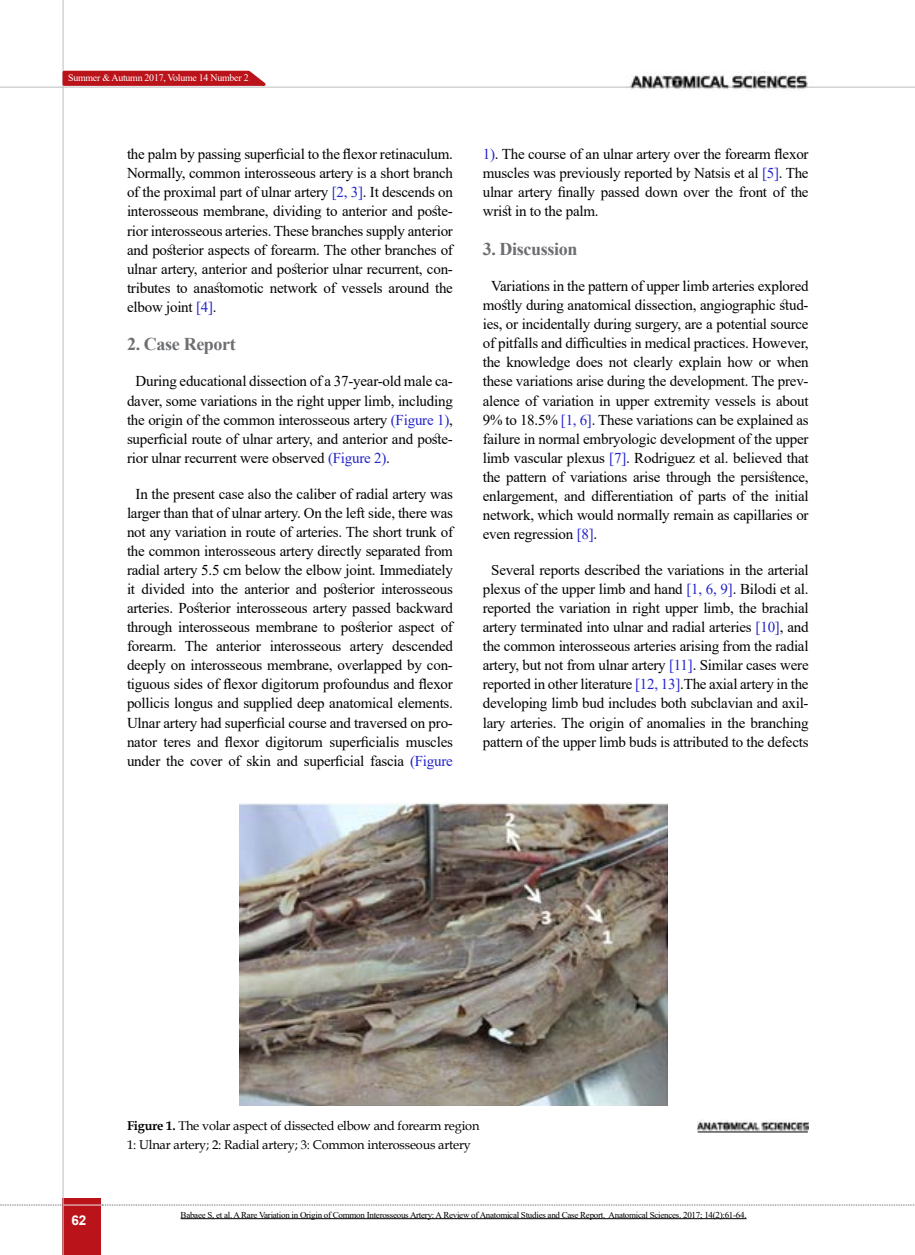
<style>
.page{position:relative;width:915px;height:1255px;background:#fff}
.page>*{position:absolute;margin:0;border:0;box-sizing:border-box;transform-origin:0 0}
.t1{font:700 18px "Times New Roman";letter-spacing:-.02em;color:#6d6e71}
.t2{font:15px/19px "Times New Roman";letter-spacing:-.015em;color:#000;text-align:justify}
.t3{font:700 13.5px "Arial";color:#fff}
.t4{font:12.75px/18.6px "Book Antiqua";letter-spacing:-.015em;color:#000}
.t5{font:10.05px "Times New Roman";letter-spacing:-.025em;color:#fff}
.t6{font:9px "Times New Roman";letter-spacing:-.03em;color:#000}
.s1{color:#22c}
.s2{font-weight:700}
</style>
<div class="page">
<div style="left:63px;top:1198px;width:38px;height:56px;background:#ba131a"></div>
<hr style="left:62px;top:0;width:2px;height:1254px;background:#c2c4c6">
<hr style="left:0;top:87px;width:914px;height:1px;background:#c2c4c6">
<hr style="left:63px;top:1204px;width:38px;height:1px;background:#ebebec">
<svg style="left:0;top:1204px;width:63px;height:1px"></svg>
<svg style="left:102px;top:1204px;width:813px;height:1px"></svg>
<svg style="left:61px;top:69px;width:212px;height:18px;background:#c7454b"></svg>
<img style="left:626px;top:72px;width:188px;height:18px">
<hr style="left:180px;top:1218px;width:566px;height:1px;background:#000">
<img style="left:239px;top:803px;width:428px;height:302px">
<img style="left:697px;top:1119px;width:111px;height:12px">
<hr style="left:697px;top:1131px;width:110px;height:1px;background:#000">
<p class="t5" style="left:68px;top:70px;width:182px">Summer &amp; Autumn 2017, Volume 14 Number 2</p>
<p class="t2" style="left:127px;top:144px;width:327px">the palm by passing superficial to the flexor retinaculum.<br>Normally, common interosseous artery is a short branch of the proximal part of ulnar artery <span class="s1">[2, 3]</span>. It descends on interosseous membrane, dividing to anterior and poste&shy;rior interosseous arteries. These branches supply anterior and posterior aspects of forearm. The other branches of ulnar artery, anterior and posterior ulnar recurrent, con&shy;tributes to anastomotic network of vessels around the elbow joint <span class="s1">[4]</span>.</p>
<p class="t1" style="left:127px;top:331px;width:110px">2. Case Report</p>
<p class="t2" style="left:127px;top:371px;width:327px;text-indent:9px">During educational dissection of a 37-year-old male ca&shy;daver, some variations in the right upper limb, including the origin of the common interosseous artery <span class="s1">(Figure 1)</span>, superficial route of ulnar artery, and anterior and poste&shy;rior ulnar recurrent were observed <span class="s1">(Figure 2)</span>.</p>
<p class="t2" style="left:127px;top:484px;width:327px;text-align:center">In the present case also the caliber of radial artery was larger than that of ulnar artery. On the left side, there was not any variation in route of arteries. The short trunk of the common interosseous artery directly separated from radial artery 5.5 cm below the elbow joint. Immediately it divided into the anterior and posterior interosseous arteries. Posterior interosseous artery passed backward through interosseous membrane to posterior aspect of forearm. The anterior interosseous artery descended deeply on interosseous membrane, overlapped by con&shy;tiguous sides of flexor digitorum profoundus and flexor pollicis longus and supplied deep anatomical elements.<br>Ulnar artery had superficial course and traversed on pro&shy;nator teres and flexor digitorum superficialis muscles under the cover of skin and superficial fascia <span class="s1">(Figure</span></p>
<p class="t2" style="left:482px;top:144px;width:327px"><span class="s1">1)</span>. The course of an ulnar artery over the forearm flexor muscles was previously reported by Natsis et al <span class="s1">[5]</span>. The ulnar artery finally passed down over the front of the wrist in to the palm.</p>
<p class="t1" style="left:482px;top:236px;width:96px">3. Discussion</p>
<p class="t2" style="left:482px;top:276px;width:327px;text-indent:9px">Variations in the pattern of upper limb arteries explored mostly during anatomical dissection, angiographic stud&shy;ies, or incidentally during surgery, are a potential source of pitfalls and difficulties in medical practices. However, the knowledge does not clearly explain how or when these variations arise during the development. The prev&shy;alence of variation in upper extremity vessels is about 9% to 18.5% <span class="s1">[1, 6]</span>. These variations can be explained as failure in normal embryologic development of the upper limb vascular plexus <span class="s1">[7]</span>. Rodriguez et al. believed that the pattern of variations arise through the persistence, enlargement, and differentiation of parts of the initial network, which would normally remain as capillaries or even regression <span class="s1">[8]</span>.</p>
<p class="t2" style="left:482px;top:560px;width:327px;text-align:center">Several reports described the variations in the arterial plexus of the upper limb and hand <span class="s1">[1, 6, 9]</span>. Bilodi et al. reported the variation in right upper limb, the brachial artery terminated into ulnar and radial arteries <span class="s1">[10]</span>, and the common interosseous arteries arising from the radial artery, but not from ulnar artery <span class="s1">[11]</span>. Similar cases were reported in other literature <span class="s1">[12, 13]</span>.The axial artery in the developing limb bud includes both subclavian and axil&shy;lary arteries. The origin of anomalies in the branching pattern of the upper limb buds is attributed to the defects</p>
<p class="t3" style="left:71px;top:1210px;width:17px">62</p>
<p class="t4" style="left:127px;top:1115px;width:354px"><span class="s2">Figure 1.</span> The volar aspect of dissected elbow and forearm region<br>1: Ulnar artery; 2: Radial artery; 3: Common interosseous artery</p>
<p class="t6" style="left:180px;top:1208px;width:567px">Babaee S, et al. A Rare Variation in Origin of Common Interosseous Artery: A Review of Anatomical Studies and Case Report. Anatomical Sciences. 2017; 14(2):61-64.</p>
</div>
